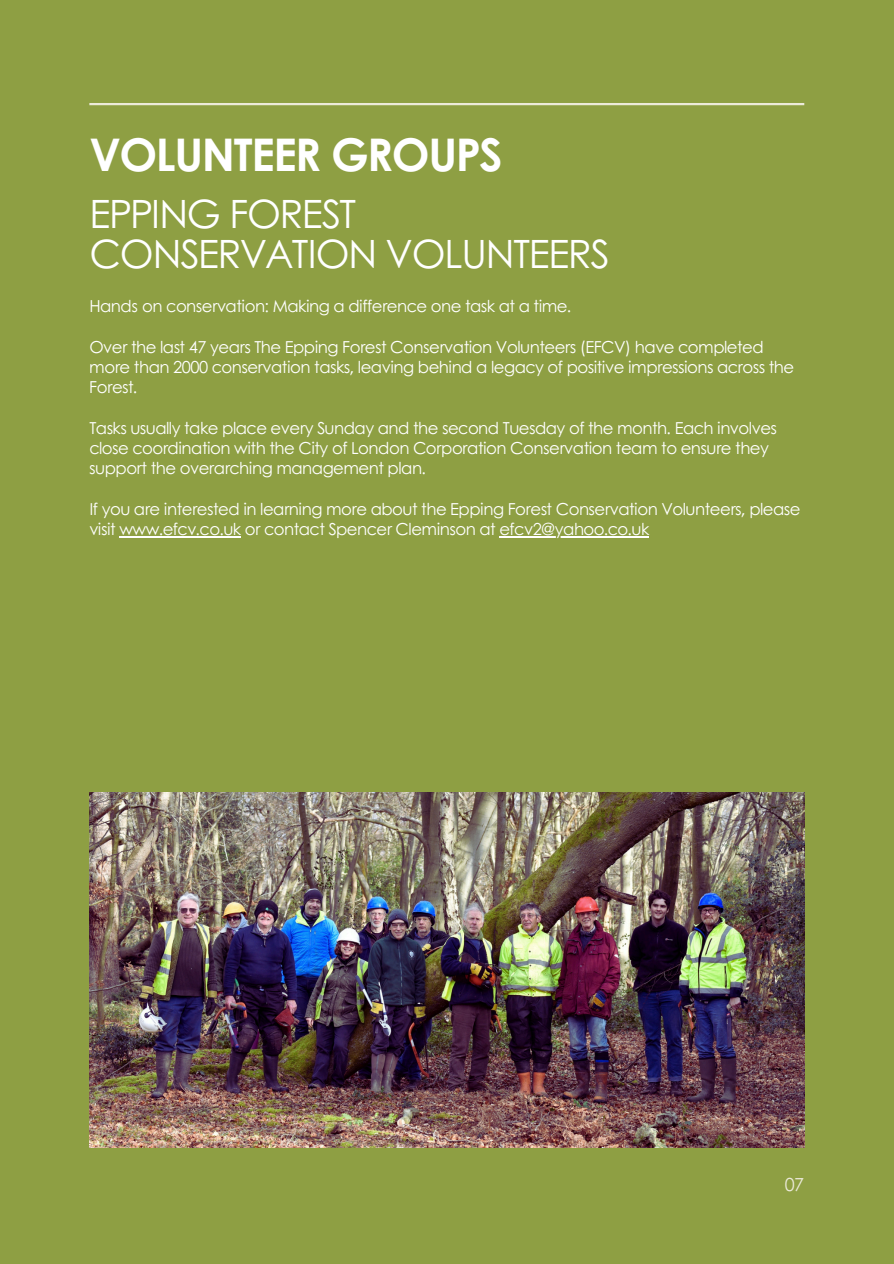
<style>
.page{position:relative;width:894px;height:1264px;background:#fff}
.page>*{position:absolute;margin:0;border:0;box-sizing:border-box;transform-origin:0 0}
.t1{font:700 45px "Century Gothic";letter-spacing:-.03em;color:#fff}
.t2{font:39px/40.5px "Century Gothic";letter-spacing:-.03em;color:#fff}
.t3{font:18px "Century Gothic";color:#eceada}
.t4{font:16.5px/20.2px "Century Gothic";letter-spacing:-.03em;color:#fff}
</style>
<div class="page">
<div style="left:0;top:0;width:893px;height:1263px;background:#8e9f43"></div>
<hr style="left:499px;top:536px;width:149px;height:1px;background:#fff">
<hr style="left:119px;top:536px;width:122px;height:1px;background:#fff">
<hr style="left:89px;top:103px;width:715px;height:2px;background:#eceada">
<img style="left:89px;top:792px;width:715px;height:355px">
<p class="t1" style="left:89px;top:120px;width:414px">VOLUNTEER GROUPS</p>
<h1 class="t2" style="left:89px;top:192px;width:521px">EPPING FOREST<br>CONSERVATION VOLUNTEERS</h1>
<p class="t4" style="left:89px;top:295px;width:483px">Hands on conservation: Making a difference one task at a time.</p>
<p class="t4" style="left:89px;top:336px;width:706px">Over the last 47 years The Epping Forest Conservation Volunteers (EFCV) have completed more than 2000 conservation tasks, leaving behind a legacy of positive impressions across the<br>Forest.</p>
<p class="t4" style="left:89px;top:417px;width:689px">Tasks usually take place every Sunday and the second Tuesday of the month. Each involves close coordination with the City of London Corporation Conservation team to ensure they support the overarching management plan.</p>
<p class="t4" style="left:89px;top:498px;width:712px">If you are interested in learning more about the Epping Forest Conservation Volunteers, please visit www.efcv.co.uk or contact Spencer Cleminson at efcv2@yahoo.co.uk</p>
<p class="t3" style="left:784px;top:1170px;width:21px">07</p>
</div>
